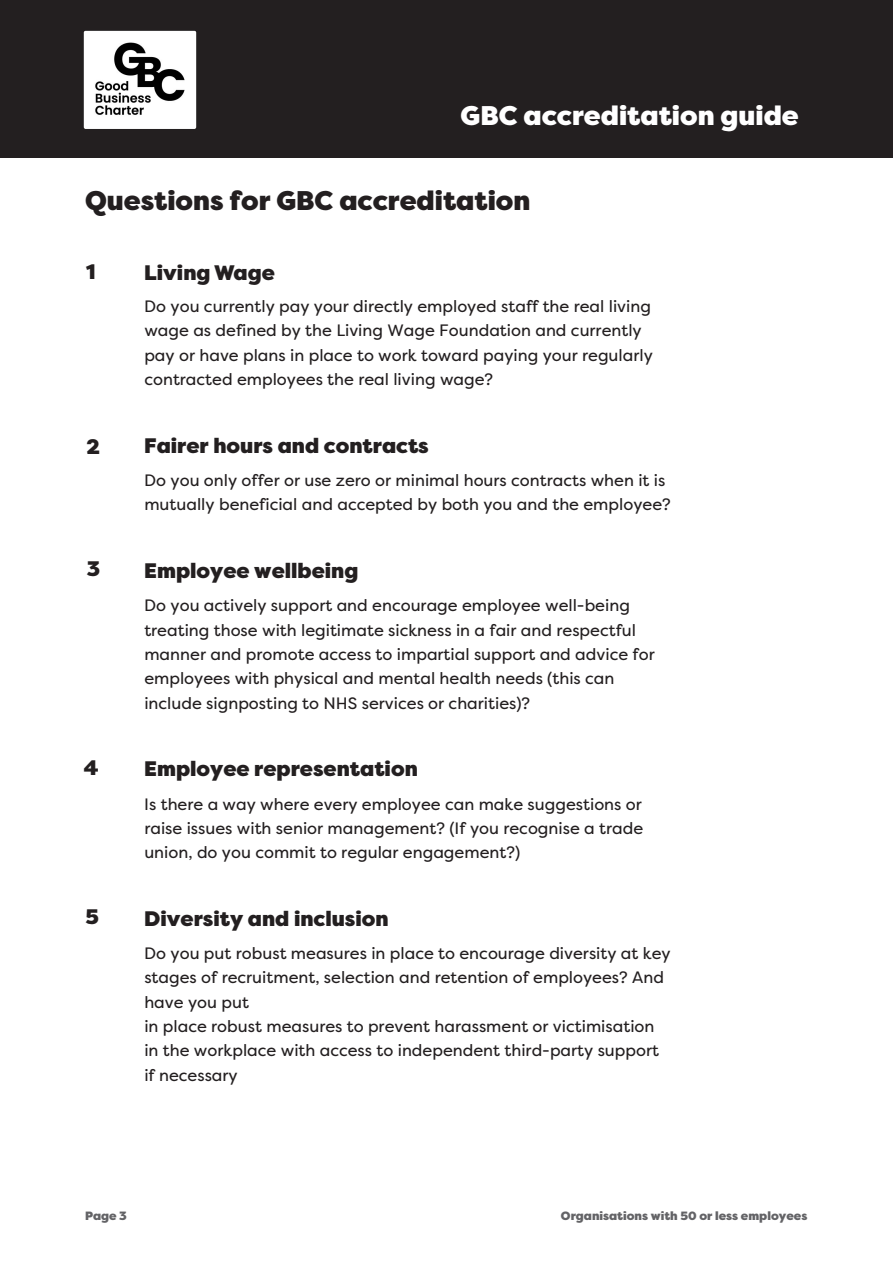
<style>
.page{position:relative;width:893px;height:1263px;background:#fff}
.page>*{position:absolute;margin:0;border:0;box-sizing:border-box;transform-origin:0 0}
.Headline{font:900 27px "Filson Pro";color:#231f20}
.t1{font:900 27px "Filson Pro";color:#fff}
.Text{font:900 21px "Filson Pro";color:#231f20}
.Text-2{font:16.5px/24.3px "Filson Pro";color:#231f20}
.t2{font:900 12px "Filson Pro";color:#636366}
</style>
<div class="page">
<div style="left:0;top:0;width:893px;height:157px;background:#231f20"></div>
<img style="left:83px;top:30px;width:114px;height:99px">
<h1 class="t1" style="left:461px;top:99px;width:340px">GBC accreditation guide</h1>
<p class="Headline" style="left:85px;top:184px;width:447px">Questions for GBC accreditation</p>
<p class="Text" style="left:144px;top:260px;width:132px">Living Wage</p>
<p class="Text-2" style="left:144px;top:294px;width:510px">Do you currently pay your directly employed staff the real living wage as defined by the Living Wage Foundation and currently pay or have plans in place to work toward paying your regularly contracted employees the real living wage?</p>
<p class="Text" style="left:144px;top:432px;width:286px">Fairer hours and contracts</p>
<p class="Text-2" style="left:144px;top:468px;width:528px">Do you only offer or use zero or minimal hours contracts when it is mutually beneficial and accepted by both you and the employee?</p>
<p class="Text" style="left:144px;top:558px;width:216px">Employee wellbeing</p>
<p class="Text-2" style="left:144px;top:593px;width:512px">Do you actively support and encourage employee well-being treating those with legitimate sickness in a fair and respectful manner and promote access to impartial support and advice for employees with physical and mental health needs (this can include signposting to NHS services or charities)?</p>
<p class="Text" style="left:144px;top:756px;width:275px">Employee representation</p>
<p class="Text-2" style="left:144px;top:791px;width:500px;text-align:justify">Is there a way where every employee can make suggestions or raise issues with senior management? (If you recognise a trade union, do you commit to regular engagement?)</p>
<p class="Text" style="left:144px;top:905px;width:246px">Diversity and inclusion</p>
<p class="Text-2" style="left:144px;top:941px;width:528px">Do you put robust measures in place to encourage diversity at key stages of recruitment, selection and retention of employees? And have you put<br>in place robust measures to prevent harassment or victimisation in the workplace with access to independent third-party support if necessary</p>
<p class="t2" style="left:561px;top:1209px;width:248px">Organisations with 50 or less employees</p>
</div>
